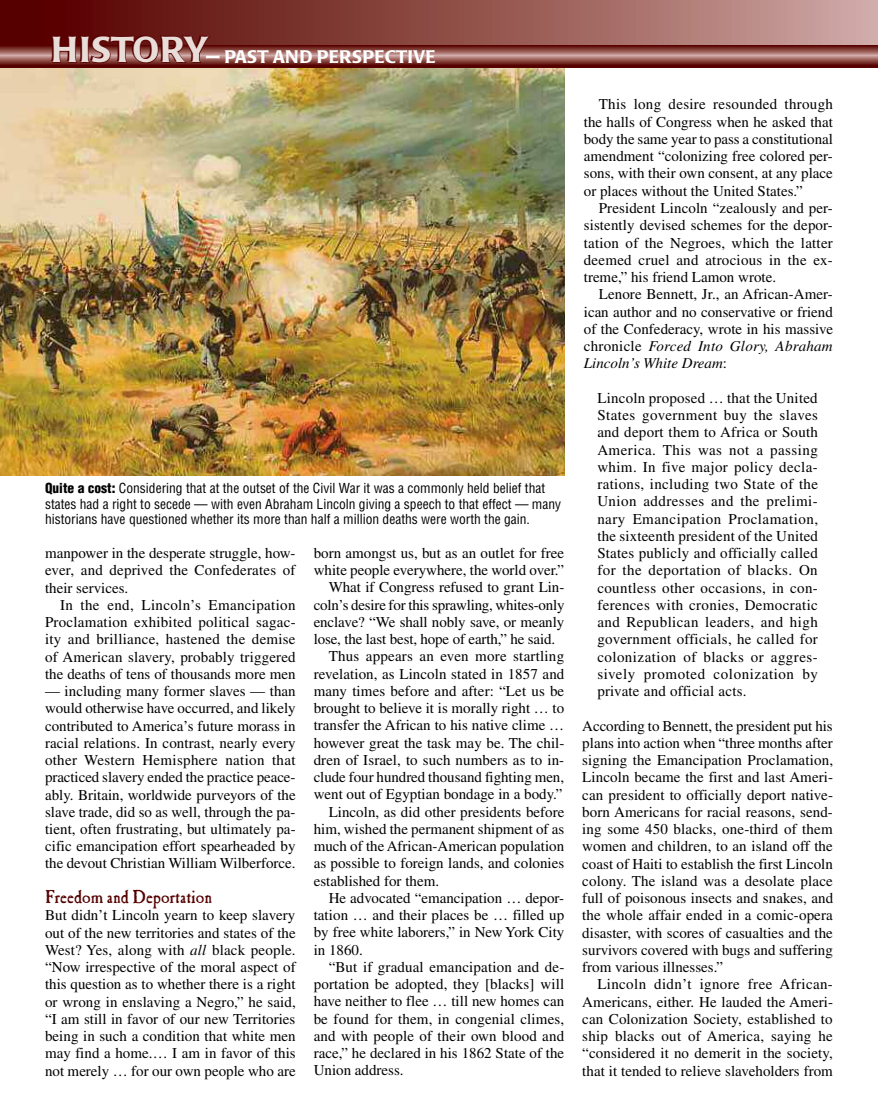
<style>
.page{position:relative;width:878px;height:1107px;background:#fff}
.page>*{position:absolute;margin:0;border:0;box-sizing:border-box;transform-origin:0 0}
.t1{font:500 18px "Poppl Laudatio";color:#fff;scale:1.2 1}
.t2{font:18px "Caslon Antique";color:#560000}
.t3{font:15px/17.2px "Times";color:#000;text-align:justify}
.t4{font:condensed 13.5px/15.8px "Helvetica";color:#000}
.s1{font-size:35.7px;color:#e8ddd8}
.s2{font-weight:900}
.s3{font-style:italic}
</style>
<div class="page">
<img style="left:0;top:68px;width:564px;height:407px">
<div style="left:0;top:0;width:878px;height:57px;background:linear-gradient(to right,#4f0000,#cea6a0)"></div>
<svg style="left:0;top:45px;width:878px;height:23px;background:#874540"></svg>
<svg style="left:52px;top:24px;width:159px;height:39px;background:#752a27"></svg>
<p class="t1" style="left:51px;top:49px;width:322px"><span class="s1">HISTORY</span>— PAST AND PERSPECTIVE</p>
<p class="t4" style="left:45px;top:480px;width:517px"><span class="s2">Quite a cost:</span> Considering that at the outset of the Civil War it was a commonly held belief that states had a right to secede — with even Abraham Lincoln giving a speech to that effect — many historians have questioned whether its more than half a million deaths were worth the gain.</p>
<p class="t3" style="left:45px;top:546px;width:252px">manpower in the desperate struggle, how&shy;ever, and deprived the Confederates of their services.</p>
<p class="t3" style="left:45px;top:598px;width:252px;text-indent:15px">In the end, Lincoln’s Emancipation Proclamation exhibited political sagac&shy;ity and brilliance, hastened the demise of American slavery, probably triggered the deaths of tens of thousands more men</p>
<p class="t3" style="left:45px;top:684px;width:252px">— including many former slaves — than would otherwise have occurred, and likely contributed to America’s future morass in racial relations. In contrast, nearly every other Western Hemisphere nation that practiced slavery ended the practice peace&shy;ably. Britain, worldwide purveyors of the slave trade, did so as well, through the pa&shy;tient, often frustrating, but ultimately pa&shy;cific emancipation effort spearheaded by the devout Christian William Wilberforce.</p>
<p class="t2" style="left:45px;top:890px;width:169px">Freedom and Deportation</p>
<p class="t3" style="left:45px;top:908px;width:252px">But didn’t Lincoln yearn to keep slavery out of the new territories and states of the West? Yes, along with <span class="s3">all</span> black people. “Now irrespective of the moral aspect of this question as to whether there is a right or wrong in enslaving a Negro,” he said, “I am still in favor of our new Territories being in such a condition that white men may find a home.… I am in favor of this not merely … for our own people who are</p>
<p class="t3" style="left:313px;top:546px;width:252px">born amongst us, but as an outlet for free</p>
<p class="t3" style="left:313px;top:563px;width:252px">white people everywhere, the world over.”</p>
<p class="t3" style="left:328px;top:580px;width:237px">What if Congress refused to grant Lin-</p>
<p class="t3" style="left:313px;top:598px;width:252px">coln’s desire for this sprawling, whites-only</p>
<p class="t3" style="left:313px;top:615px;width:252px">enclave? “We shall nobly save, or meanly</p>
<p class="t3" style="left:313px;top:632px;width:243px">lose, the last best, hope of earth,” he said.</p>
<p class="t3" style="left:328px;top:649px;width:237px">Thus appears an even more startling</p>
<p class="t3" style="left:313px;top:667px;width:252px">revelation, as Lincoln stated in 1857 and</p>
<p class="t3" style="left:313px;top:684px;width:252px">many times before and after: “Let us be</p>
<p class="t3" style="left:313px;top:701px;width:252px">brought to believe it is morally right … to</p>
<p class="t3" style="left:313px;top:718px;width:252px">transfer the African to his native clime …</p>
<p class="t3" style="left:313px;top:736px;width:252px">however great the task may be. The chil-</p>
<p class="t3" style="left:313px;top:753px;width:252px">dren of Israel, to such numbers as to in-</p>
<p class="t3" style="left:313px;top:770px;width:252px">clude four hundred thousand fighting men,</p>
<p class="t3" style="left:313px;top:787px;width:250px">went out of Egyptian bondage in a body.”</p>
<p class="t3" style="left:328px;top:805px;width:237px">Lincoln, as did other presidents before</p>
<p class="t3" style="left:313px;top:822px;width:252px">him, wished the permanent shipment of as</p>
<p class="t3" style="left:313px;top:839px;width:252px">much of the African-American population</p>
<p class="t3" style="left:313px;top:856px;width:252px">as possible to foreign lands, and colonies</p>
<p class="t3" style="left:313px;top:874px;width:127px">established for them.</p>
<p class="t3" style="left:328px;top:891px;width:237px">He advocated “emancipation … depor-</p>
<p class="t3" style="left:313px;top:908px;width:252px">tation … and their places be … filled up</p>
<p class="t3" style="left:313px;top:925px;width:252px">by free white laborers,” in New York City</p>
<p class="t3" style="left:313px;top:943px;width:51px">in 1860.</p>
<p class="t3" style="left:328px;top:960px;width:237px">“But if gradual emancipation and de-</p>
<p class="t3" style="left:313px;top:977px;width:252px">portation be adopted, they [blacks] will</p>
<p class="t3" style="left:313px;top:994px;width:252px">have neither to flee … till new homes can</p>
<p class="t3" style="left:313px;top:1012px;width:252px">be found for them, in congenial climes,</p>
<p class="t3" style="left:313px;top:1029px;width:252px">and with people of their own blood and</p>
<p class="t3" style="left:313px;top:1046px;width:252px">race,” he declared in his 1862 State of the</p>
<p class="t3" style="left:313px;top:1063px;width:91px">Union address.</p>
<p class="t3" style="left:583px;top:97px;width:251px;text-indent:15px">This long desire resounded through the halls of Congress when he asked that body the same year to pass a constitutional amendment “colonizing free colored per&shy;sons, with their own consent, at any place or places without the United States.”</p>
<p class="t3" style="left:583px;top:201px;width:251px;text-indent:15px">President Lincoln “zealously and per&shy;sistently devised schemes for the depor&shy;tation of the Negroes, which the latter deemed cruel and atrocious in the ex&shy;treme,” his friend Lamon wrote.</p>
<p class="t3" style="left:583px;top:287px;width:251px;text-indent:15px">Lenore Bennett, Jr., an African-Amer&shy;ican author and no conservative or friend of the Confederacy, wrote in his massive chronicle <span class="s3">Forced Into Glory, Abraham Lincoln’s White Dream</span>:</p>
<p class="t3" style="left:597px;top:391px;width:222px">Lincoln proposed … that the United States government buy the slaves and deport them to Africa or South America. This was not a passing whim. In five major policy decla&shy;rations, including two State of the Union addresses and the prelimi&shy;nary Emancipation Proclamation, the sixteenth president of the United States publicly and officially called for the deportation of blacks. On countless other occasions, in con&shy;ferences with cronies, Democratic and Republican leaders, and high government officials, he called for colonization of blacks or aggres&shy;sively promoted colonization by private and official acts.</p>
<p class="t3" style="left:582px;top:718px;width:252px">According to Bennett, the president put his plans into action when “three months after signing the Emancipation Proclamation, Lincoln became the first and last Ameri&shy;can president to officially deport native&shy;born Americans for racial reasons, send&shy;ing some 450 blacks, one-third of them women and children, to an island off the coast of Haiti to establish the first Lincoln colony. The island was a desolate place full of poisonous insects and snakes, and the whole affair ended in a comic-opera disaster, with scores of casualties and the survivors covered with bugs and suffering from various illnesses.”</p>
<p class="t3" style="left:582px;top:977px;width:252px;text-indent:15px">Lincoln didn’t ignore free African-Americans, either. He lauded the Ameri&shy;can Colonization Society, established to ship blacks out of America, saying he “considered it no demerit in the society, that it tended to relieve slaveholders from</p>
</div>
